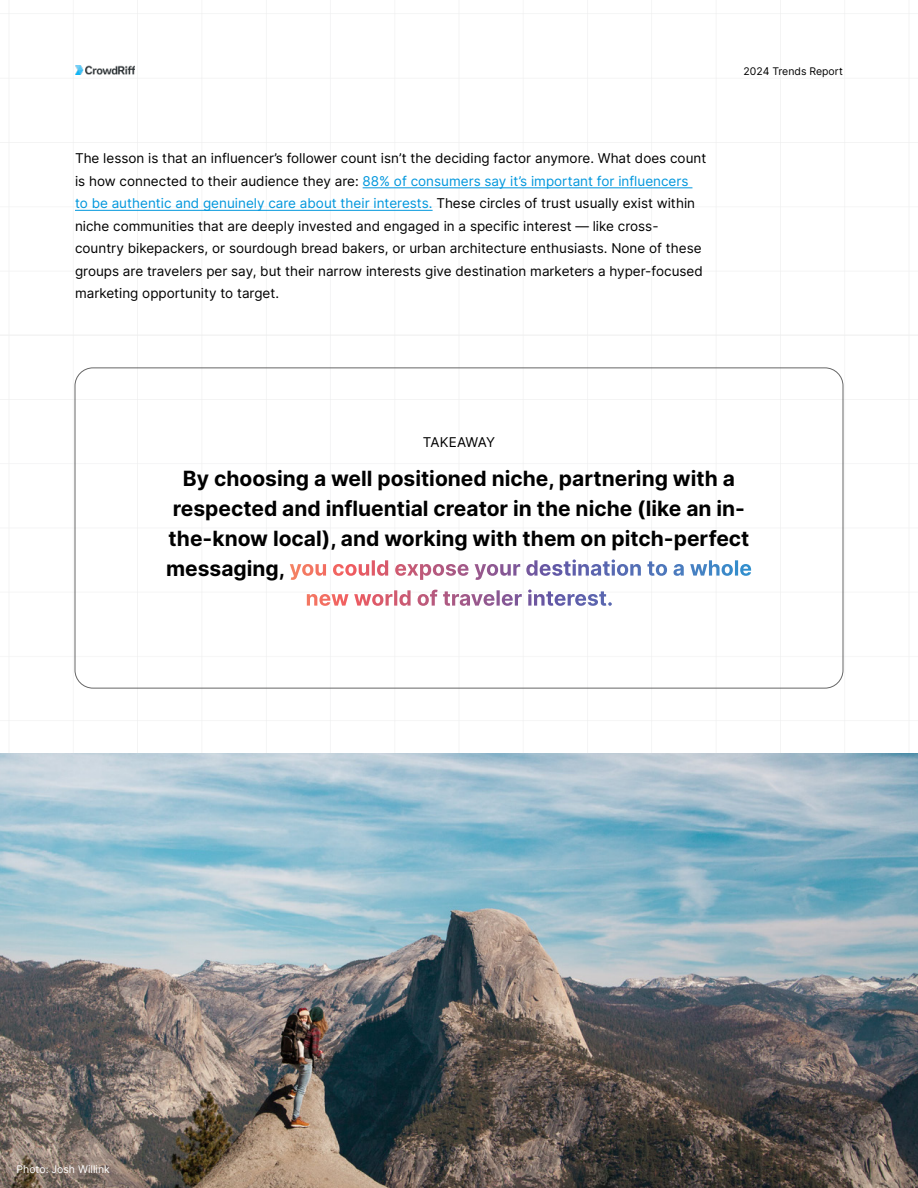
<style>
.page{position:relative;width:918px;height:1188px;background:#fff}
.page>*{position:absolute;margin:0;border:0;box-sizing:border-box;transform-origin:0 0}
.t1{font:700 21px/30px "Inter";color:#000;text-align:center}
.t2{font:13.5px/22.5px "Inter";color:#000}
.t3{font:13.5px "Inter";letter-spacing:-.045em;color:#000}
.t4{font:10.5px "Inter";color:#fff}
.t5{font:10.5px "Inter";color:#000}
.s1{color:#0097dd}
.s2{color:#fff}
</style>
<div class="page">
<img style="left:0;top:0;width:918px;height:753px">
<img style="left:75px;top:65px;width:60px;height:10px">
<hr style="left:363px;top:187px;width:329px;height:1px;background:#0097dd">
<hr style="left:75px;top:210px;width:358px;height:1px;background:#0097dd">
<img style="left:0;top:753px;width:918px;height:435px">
<p class="t2" style="left:75px;top:147px;width:633px">The lesson is that an influencer’s follower count isn’t the deciding factor anymore. What does count is how connected to their audience they are: <span class="s1">88% of consumers say it’s important for influencers<br>to be authentic and genuinely care about their interests.</span> These circles of trust usually exist within niche communities that are deeply invested and engaged in a specific interest — like cross&shy;country bikepackers, or sourdough bread bakers, or urban architecture enthusiasts. None of these groups are travelers per say, but their narrow interests give destination marketers a hyper-focused marketing opportunity to target.</p>
<p class="t5" style="left:744px;top:63px;width:101px">2024 Trends Report</p>
<p class="t3" style="left:423px;top:432px;width:74px">TAKEAWAY</p>
<p class="t1" style="left:166px;top:462px;width:587px">By choosing a well positioned niche, partnering with a respected and influential creator in the niche (like an in&shy;the-know local), and working with them on pitch-perfect messaging, <span class="s2">you could expose your destination to a whole new world of traveler interest.</span></p>
<p class="t4" style="left:16px;top:1162px;width:95px">Photo: Josh Willink</p>
</div>
